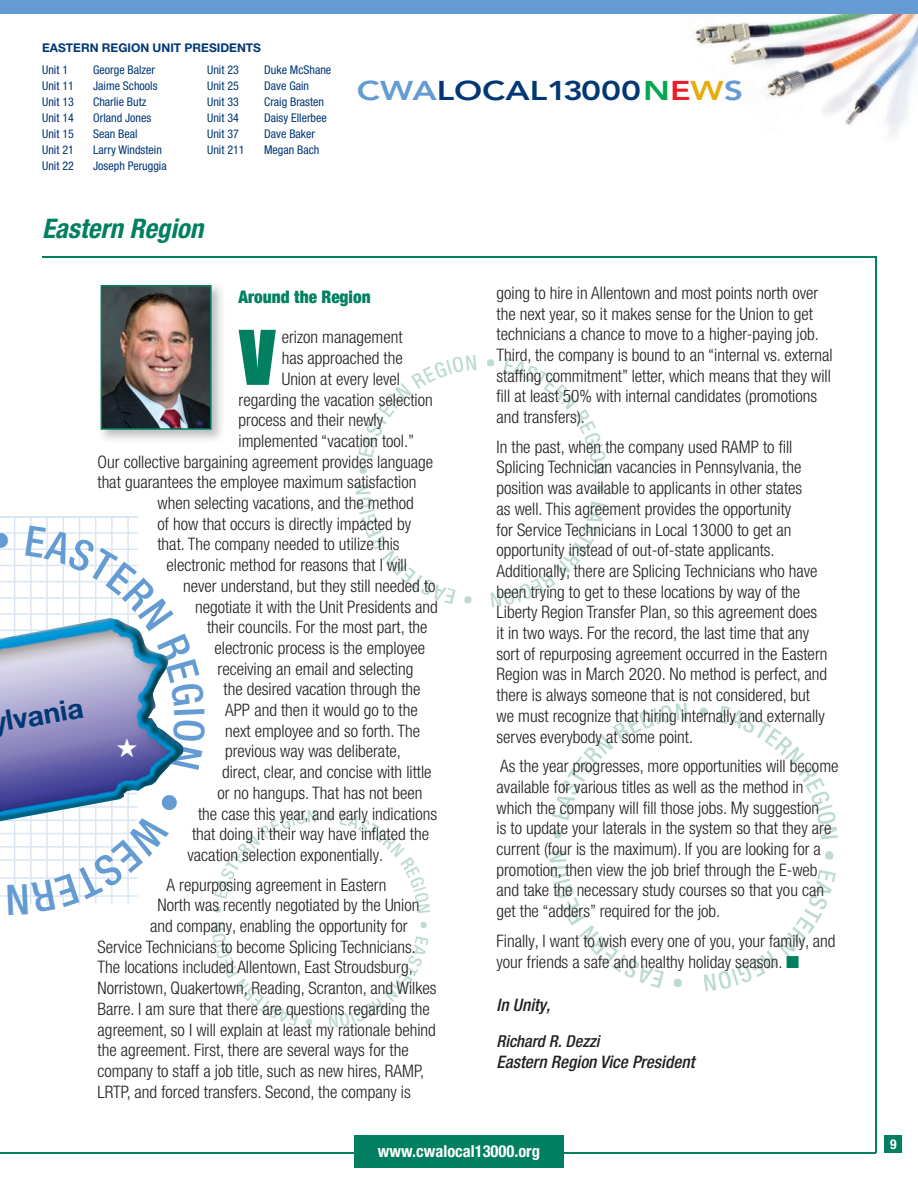
<style>
.page{position:relative;width:918px;height:1188px;background:#fff}
.page>*{position:absolute;margin:0;border:0;box-sizing:border-box;transform-origin:0 0}
.t1{font:69.6px "Impact";color:#008061}
.t2{font:700 28.05px "Helvetica Neue LT Std";color:#013775}
.t3{font:800 27px "Avenir LT Std";color:#013775;scale:1.25 1}
.t4{font:italic 700 condensed 27px "Helvetica Neue LT Pro";color:#008061}
.t5{font:300 condensed 17.25px/20.7px "Helvetica Neue LT Pro";color:#231f20}
.t6{font:italic 500 condensed 17.25px "Helvetica Neue LT Pro";color:#231f20}
.t7{font:900 condensed 17.25px "Helvetica Neue";color:#008061}
.t8{font:700 condensed 16.5px "Helvetica Neue LT Pro";color:#fff}
.t9{font:italic 500 condensed 16.5px "Helvetica Neue LT Pro";color:#231f20}
.t10{font:700 condensed 13.5px "Helvetica Neue LT Pro";color:#fff}
.t11{font:condensed 12px "Helvetica Neue LT Pro";color:#013775}
.t12{font:700 12px "Helvetica Neue LT Std";color:#013775}
.s1{color:#649bd2}
.s2{color:#00a851}
.s3{color:#ee1d23}
.s4{color:#e5ac0e}
.s5{color:#008061}
</style>
<div class="page">
<hr style="left:0;top:1152px;width:876px;height:1px;background:#008061">
<hr style="left:42px;top:257px;width:834px;height:1px;background:#008061">
<hr style="left:875px;top:257px;width:2px;height:896px;background:#008061">
<hr style="left:0;top:516px;width:138px;height:2px;background:#dbe6f4">
<hr style="left:63px;top:516px;width:1px;height:171px;background:#dbe6f4">
<hr style="left:127px;top:516px;width:2px;height:171px;background:#dbe6f4">
<hr style="left:95px;top:516px;width:1px;height:171px;background:#dbe6f4">
<hr style="left:46px;top:516px;width:2px;height:171px;background:#dbe6f4">
<hr style="left:14px;top:516px;width:1px;height:171px;background:#dbe6f4">
<hr style="left:111px;top:516px;width:2px;height:171px;background:#dbe6f4">
<hr style="left:79px;top:516px;width:1px;height:171px;background:#dbe6f4">
<hr style="left:30px;top:516px;width:2px;height:171px;background:#dbe6f4">
<hr style="left:0;top:532px;width:138px;height:2px;background:#dbe6f4">
<hr style="left:0;top:548px;width:138px;height:2px;background:#dbe6f4">
<hr style="left:0;top:565px;width:138px;height:1px;background:#dbe6f4">
<hr style="left:0;top:581px;width:138px;height:1px;background:#dbe6f4">
<hr style="left:0;top:597px;width:138px;height:2px;background:#dbe6f4">
<hr style="left:0;top:613px;width:138px;height:2px;background:#dbe6f4">
<hr style="left:0;top:859px;width:138px;height:2px;background:#dbe6f4">
<hr style="left:0;top:877px;width:138px;height:2px;background:#dbe6f4">
<hr style="left:0;top:895px;width:138px;height:2px;background:#dbe6f4">
<img style="left:0;top:618px;width:166px;height:203px">
<div style="left:884px;top:1135px;width:18px;height:18px;background:#008061"></div>
<div style="left:354px;top:1135px;width:210px;height:33px;background:#008061"></div>
<img style="left:101px;top:285px;width:111px;height:145px">
<img style="left:693px;top:14px;width:225px;height:123px">
<div style="left:0;top:0;width:918px;height:14px;background:#649bd2"></div>
<svg style="left:7px;top:792px;width:159px;height:113px"></svg>
<svg style="left:25px;top:526px;width:159px;height:244px"></svg>
<p class="t12" style="left:42px;top:41px;width:220px">EASTERN REGION UNIT PRESIDENTS</p>
<p class="t11" style="left:42px;top:62px;width:27px">Unit 1</p>
<p class="t11" style="left:93px;top:62px;width:63px">George Balzer</p>
<p class="t11" style="left:207px;top:62px;width:33px">Unit 23</p>
<p class="t11" style="left:264px;top:62px;width:69px">Duke McShane</p>
<p class="t11" style="left:42px;top:78px;width:33px">Unit 11</p>
<p class="t11" style="left:93px;top:78px;width:66px">Jaime Schools</p>
<p class="t11" style="left:207px;top:78px;width:33px">Unit 25</p>
<p class="t11" style="left:264px;top:78px;width:46px">Dave Gain</p>
<p class="t11" style="left:42px;top:94px;width:33px">Unit 13</p>
<p class="t11" style="left:93px;top:94px;width:55px">Charlie Butz</p>
<p class="t11" style="left:207px;top:94px;width:33px">Unit 33</p>
<p class="t11" style="left:264px;top:94px;width:61px">Craig Brasten</p>
<p class="t11" style="left:42px;top:110px;width:33px">Unit 14</p>
<p class="t11" style="left:93px;top:110px;width:60px">Orland Jones</p>
<p class="t11" style="left:207px;top:110px;width:33px">Unit 34</p>
<p class="t11" style="left:264px;top:110px;width:64px">Daisy Ellerbee</p>
<p class="t11" style="left:42px;top:127px;width:33px">Unit 15</p>
<p class="t11" style="left:93px;top:127px;width:46px">Sean Beal</p>
<p class="t11" style="left:207px;top:127px;width:33px">Unit 37</p>
<p class="t11" style="left:264px;top:127px;width:52px">Dave Baker</p>
<p class="t11" style="left:42px;top:143px;width:33px">Unit 21</p>
<p class="t11" style="left:93px;top:143px;width:70px">Larry Windstein</p>
<p class="t11" style="left:207px;top:143px;width:39px">Unit 211</p>
<p class="t11" style="left:264px;top:143px;width:57px">Megan Bach</p>
<p class="t11" style="left:42px;top:159px;width:33px">Unit 22</p>
<p class="t11" style="left:93px;top:159px;width:75px">Joseph Peruggia</p>
<h3 class="t4" style="left:42px;top:213px;width:164px">Eastern Region</h3>
<h3 class="t3" style="left:357px;top:75px;width:310px"><span class="s1">CWA</span>LOCAL13000<span class="s2">N</span><span class="s3">E</span><span class="s4">W</span><span class="s1">S</span></h3>
<h2 class="t2" style="left:3px;top:703px;width:80px;rotate:-10deg">lvania</h2>
<p class="t7" style="left:239px;top:283px;width:134px">Around the Region</p>
<h1 class="t1" style="left:239px;top:304px;width:38px">V</h1>
<p class="t5" style="left:282px;top:327px;width:122px">erizon management</p>
<p class="t5" style="left:282px;top:348px;width:123px">has approached the</p>
<p class="t5" style="left:282px;top:368px;width:120px">Union at every level</p>
<p class="t5" style="left:239px;top:389px;width:196px">regarding the vacation selection</p>
<p class="t5" style="left:239px;top:410px;width:146px">process and their newly</p>
<p class="t5" style="left:239px;top:430px;width:177px">implemented “vacation tool.”</p>
<p class="t5" style="left:98px;top:451px;width:337px">Our collective bargaining agreement provides language</p>
<p class="t5" style="left:98px;top:472px;width:320px">that guarantees the employee maximum satisfaction</p>
<p class="t5" style="left:158px;top:493px;width:258px">when selecting vacations, and the method</p>
<p class="t5" style="left:158px;top:513px;width:255px">of how that occurs is directly impacted by</p>
<p class="t5" style="left:158px;top:534px;width:244px">that. The company needed to utilize this</p>
<p class="t5" style="left:167px;top:555px;width:242px">electronic method for reasons that I will</p>
<p class="t5" style="left:183px;top:575px;width:254px">never understand, but they still needed to</p>
<p class="t5" style="left:195px;top:596px;width:244px">negotiate it with the Unit Presidents and</p>
<p class="t5" style="left:207px;top:617px;width:222px">their councils. For the most part, the</p>
<p class="t5" style="left:215px;top:637px;width:212px">electronic process is the employee</p>
<p class="t5" style="left:218px;top:658px;width:197px">receiving an email and selecting</p>
<p class="t5" style="left:224px;top:679px;width:199px">the desired vacation through the</p>
<p class="t5" style="left:225px;top:700px;width:194px">APP and then it would go to the</p>
<p class="t5" style="left:225px;top:720px;width:197px">next employee and so forth. The</p>
<p class="t5" style="left:225px;top:741px;width:178px">previous way was deliberate,</p>
<p class="t5" style="left:222px;top:762px;width:211px">direct, clear, and concise with little</p>
<p class="t5" style="left:218px;top:782px;width:206px">or no hangups. That has not been</p>
<p class="t5" style="left:198px;top:803px;width:241px">the case this year, and early indications</p>
<p class="t5" style="left:192px;top:824px;width:239px">that doing it their way have inflated the</p>
<p class="t5" style="left:188px;top:844px;width:197px">vacation selection exponentially.</p>
<p class="t5" style="left:167px;top:874px;width:221px">A repurposing agreement in Eastern</p>
<p class="t5" style="left:158px;top:895px;width:263px">North was recently negotiated by the Union</p>
<p class="t5" style="left:150px;top:916px;width:259px">and company, enabling the opportunity for</p>
<p class="t5" style="left:98px;top:936px;width:320px">Service Technicians to become Splicing Technicians.</p>
<p class="t5" style="left:98px;top:957px;width:317px">The locations included Allentown, East Stroudsburg,</p>
<p class="t5" style="left:98px;top:978px;width:340px">Norristown, Quakertown, Reading, Scranton, and Wilkes</p>
<p class="t5" style="left:98px;top:998px;width:334px">Barre. I am sure that there are questions regarding the</p>
<p class="t5" style="left:98px;top:1019px;width:340px">agreement, so I will explain at least my rationale behind</p>
<p class="t5" style="left:98px;top:1040px;width:313px">the agreement. First, there are several ways for the</p>
<p class="t5" style="left:98px;top:1060px;width:328px">company to staff a job title, such as new hires, RAMP,</p>
<p class="t5" style="left:98px;top:1081px;width:315px">LRTP, and forced transfers. Second, the company is</p>
<p class="t5" style="left:497px;top:282px;width:338px">going to hire in Allentown and most points north over the next year, so it makes sense for the Union to get technicians a chance to move to a higher-paying job.<br>Third, the company is bound to an “internal vs. external staffing commitment” letter, which means that they will fill at least 50% with internal candidates (promotions and transfers).</p>
<p class="t5" style="left:497px;top:436px;width:332px">In the past, when the company used RAMP to fill Splicing Technician vacancies in Pennsylvania, the position was available to applicants in other states<br>as well. This agreement provides the opportunity<br>for Service Technicians in Local 13000 to get an opportunity instead of out-of-state applicants.<br>Additionally, there are Splicing Technicians who have been trying to get to these locations by way of the Liberty Region Transfer Plan, so this agreement does it in two ways. For the record, the last time that any sort of repurposing agreement occurred in the Eastern Region was in March 2020. No method is perfect, and there is always someone that is not considered, but we must recognize that hiring internally and externally serves everybody at some point.</p>
<p class="t5" style="left:497px;top:756px;width:343px">As the year progresses, more opportunities will become available for various titles as well as the method in which the company will fill those jobs. My suggestion<br>is to update your laterals in the system so that they are current (four is the maximum). If you are looking for a promotion, then view the job brief through the E-web and take the necessary study courses so that you can get the “adders” required for the job.</p>
<p class="t5" style="left:497px;top:930px;width:340px">Finally, I want to wish every one of you, your family, and your friends a safe and healthy holiday season. <span class="s5">■</span></p>
<p class="t6" style="left:497px;top:994px;width:55px">In Unity,</p>
<p class="t9" style="left:496px;top:1031px;width:105px">Richard R. Dezzi</p>
<p class="t6" style="left:496px;top:1051px;width:200px">Eastern Region Vice President</p>
<p class="t8" style="left:378px;top:1141px;width:164px">www.cwalocal13000.org</p>
<p class="t10" style="left:890px;top:1136px;width:8px">9</p>
</div>
